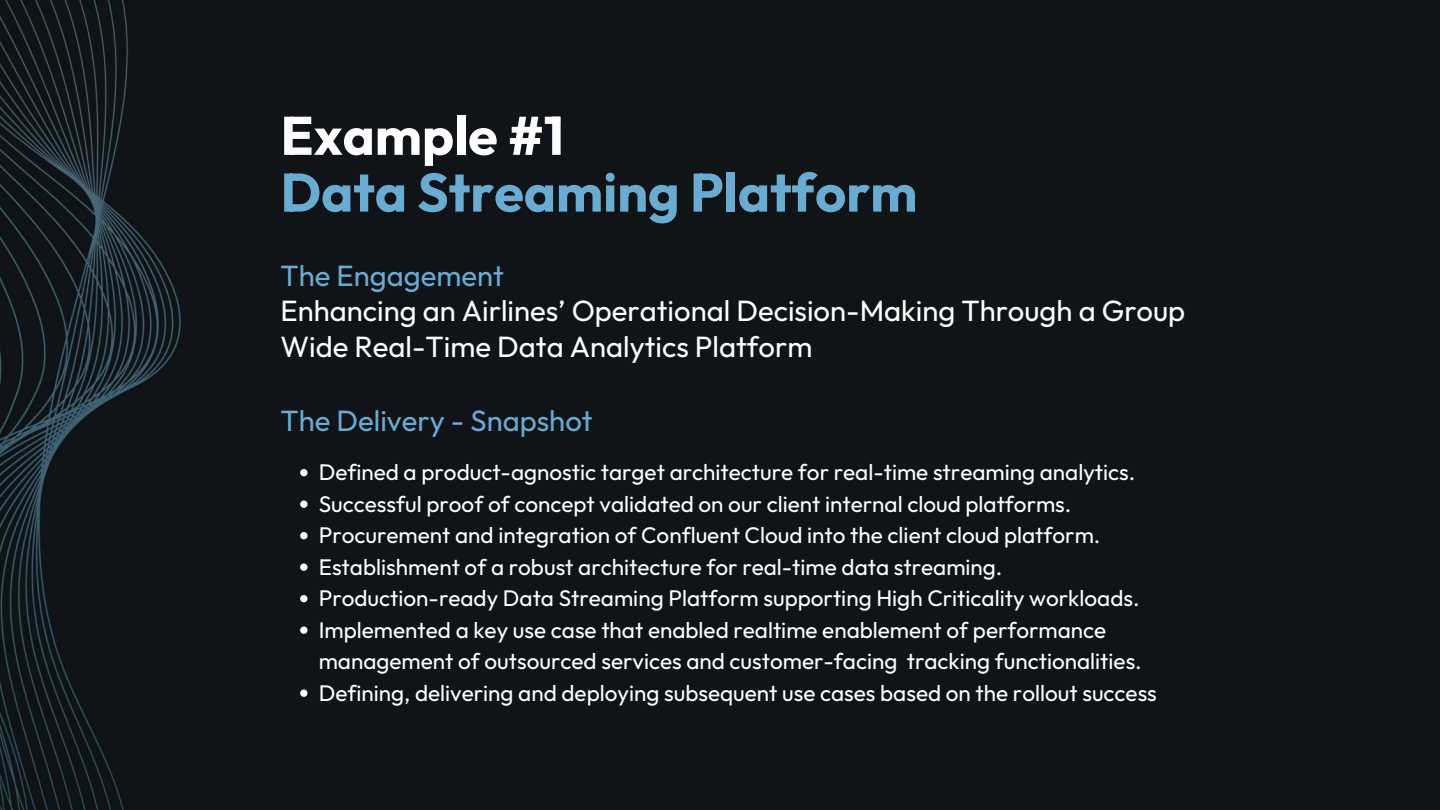
<style>
.page{position:relative;width:1440px;height:810px;background:#101416}
.page>*{position:absolute;margin:0;border:0;box-sizing:border-box;transform-origin:0 0}
.t1{font:700 54px/56.8px "Outfit";color:#6aabd2}
.t2{font:29.25px/35.4px "Outfit";color:#fff}
.t3{font:29.25px "Outfit";color:#6aabd2}
.t4{font:22.5px/31.5px "Outfit";color:#fff}
.s1{color:#fff}
.s2{color:#6aabd2}
</style>
<div class="page">
<img style="left:0;top:0;width:306px;height:810px">
<svg style="left:300px;top:469px;width:8px;height:7px"></svg>
<svg style="left:300px;top:501px;width:8px;height:7px"></svg>
<svg style="left:300px;top:532px;width:8px;height:7px"></svg>
<svg style="left:300px;top:564px;width:8px;height:7px"></svg>
<svg style="left:300px;top:595px;width:8px;height:7px"></svg>
<svg style="left:300px;top:627px;width:8px;height:7px"></svg>
<svg style="left:300px;top:690px;width:8px;height:7px"></svg>
<h1 class="t1" style="left:281px;top:106px;width:638px"><span class="s1">Example #1<br></span>Data Streaming Platform</h1>
<h2 class="t2" style="left:281px;top:257px;width:906px"><span class="s2">The Engagement<br></span>Enhancing an Airlines’ Operational Decision-Making Through a Group<br>Wide Real-Time Data Analytics Platform</h2>
<h2 class="t3" style="left:281px;top:402px;width:314px">The Delivery - Snapshot</h2>
<p class="t4" style="left:319px;top:456px;width:818px">Defined a product-agnostic target architecture for real-time streaming analytics.</p>
<p class="t4" style="left:319px;top:488px;width:754px">Successful proof of concept validated on our client internal cloud platforms.</p>
<p class="t4" style="left:319px;top:519px;width:783px">Procurement and integration of Confluent Cloud into the client cloud platform.</p>
<p class="t4" style="left:319px;top:551px;width:685px">Establishment of a robust architecture for real-time data streaming.</p>
<p class="t4" style="left:319px;top:582px;width:822px">Production-ready Data Streaming Platform supporting High Criticality workloads.</p>
<p class="t4" style="left:319px;top:614px;width:825px">Implemented a key use case that enabled realtime enablement of performance management of outsourced services and customer-facing tracking functionalities.</p>
<p class="t4" style="left:319px;top:677px;width:840px">Defining, delivering and deploying subsequent use cases based on the rollout success</p>
</div>
